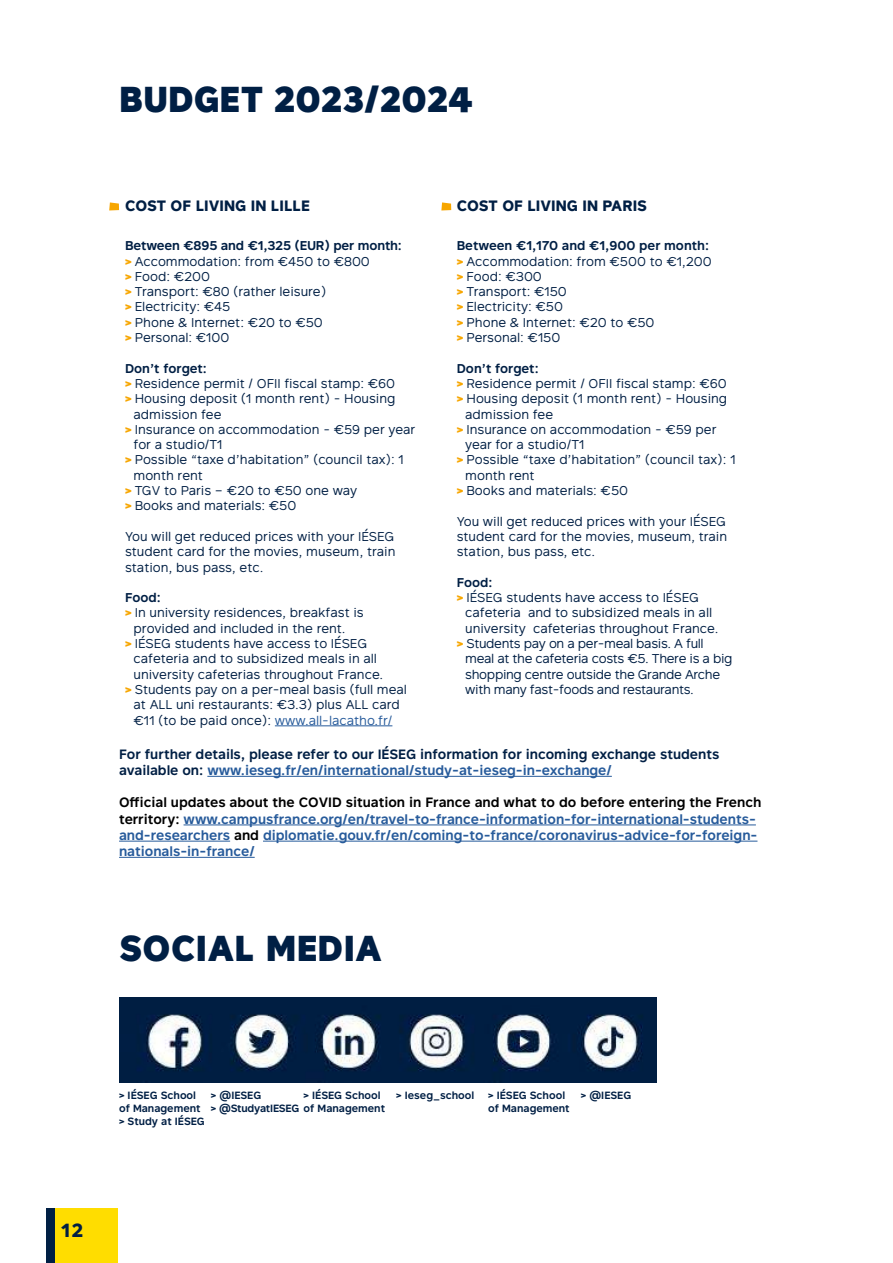
<style>
.page{position:relative;width:893px;height:1263px;background:#fff}
.page>*{position:absolute;margin:0;border:0;box-sizing:border-box;transform-origin:0 0}
.t1{font:900 36px "Rutan";letter-spacing:.005em;color:#001f44}
.t2{font:700 19.05px "Rutan";color:#001f44}
.t3{font:700 15px "Rutan";color:#001f44}
.t4{font:600 13.5px/16.2px "Rutan";color:#275b9b}
.t5{font:600 13.5px/16.2px "Rutan";color:#001f44}
.t6{font:12.75px/15.3px "Rutan";color:#001f44}
.t7{font:12.75px "Rutan";letter-spacing:-.025em;color:#001f44}
.t8{font:12.75px "Rutan";color:#275b9b}
.t9{font:600 12.75px "Rutan";color:#001f44}
.t10{font:600 10.5px/12.6px "Rutan";color:#001f44}
.s1{font-weight:600}
.s2{font-weight:700;color:#f7a600}
.s3{color:#001f44}
.s4{color:#275b9b}
.s5{color:#000}
</style>
<div class="page">
<hr style="left:207px;top:776px;width:405px;height:1px;background:#275b9b">
<hr style="left:184px;top:824px;width:572px;height:1px;background:#275b9b">
<hr style="left:119px;top:841px;width:111px;height:1px;background:#275b9b">
<hr style="left:263px;top:841px;width:494px;height:1px;background:#275b9b">
<hr style="left:119px;top:857px;width:136px;height:1px;background:#275b9b">
<hr style="left:275px;top:725px;width:117px;height:1px;background:#275b9b">
<svg style="left:109px;top:202px;width:10px;height:8px"></svg>
<svg style="left:441px;top:202px;width:10px;height:8px"></svg>
<img style="left:119px;top:997px;width:537px;height:85px">
<div style="left:47px;top:1209px;width:8px;height:54px;background:#001f44"></div>
<div style="left:55px;top:1209px;width:63px;height:54px;background:#fd0"></div>
<h1 class="t1" style="left:119px;top:69px;width:355px">BUDGET 2023/2024</h1>
<p class="t3" style="left:125px;top:193px;width:186px">COST OF LIVING IN LILLE</p>
<p class="t3" style="left:457px;top:193px;width:192px">COST OF LIVING IN PARIS</p>
<p class="t6" style="left:125px;top:237px;width:278px"><span class="s1">Between €895 and €1,325 (EUR) per month: </span><span class="s2">&gt;</span> Accommodation: from €450 to €800<br><span class="s2">&gt;</span> Food: €200<br><span class="s2">&gt;</span> Transport: €80 (rather leisure)<br><span class="s2">&gt;</span> Electricity: €45<br><span class="s2">&gt;</span> Phone &amp; Internet: €20 to €50<br><span class="s2">&gt;</span> Personal: €100</p>
<p class="t9" style="left:125px;top:358px;width:83px">Don’t forget:</p>
<p class="t6" style="left:125px;top:375px;width:272px"><span class="s2">&gt;</span> Residence permit / OFII fiscal stamp: €60</p>
<p class="t6" style="left:125px;top:390px;width:272px"><span class="s2">&gt;</span> Housing deposit (1 month rent) - Housing</p>
<p class="t6" style="left:134px;top:406px;width:89px">admission fee</p>
<p class="t6" style="left:125px;top:421px;width:292px"><span class="s2">&gt;</span> Insurance on accommodation - €59 per year</p>
<p class="t6" style="left:134px;top:436px;width:90px">for a studio/T1</p>
<p class="t6" style="left:125px;top:452px;width:280px"><span class="s2">&gt;</span> Possible “taxe d’habitation” (council tax): 1</p>
<p class="t6" style="left:134px;top:467px;width:71px">month rent</p>
<p class="t6" style="left:125px;top:482px;width:234px"><span class="s2">&gt;</span> TGV to Paris – €20 to €50 one way</p>
<p class="t6" style="left:125px;top:498px;width:173px"><span class="s2">&gt;</span> Books and materials: €50</p>
<p class="t6" style="left:125px;top:528px;width:272px;text-align:justify">You will get reduced prices with your IÉSEG student card for the movies, museum, train station, bus pass, etc.</p>
<p class="t9" style="left:125px;top:587px;width:37px">Food:</p>
<p class="t6" style="left:125px;top:605px;width:240px"><span class="s2">&gt;</span> In university residences, breakfast is</p>
<p class="t6" style="left:134px;top:620px;width:214px">provided and included in the rent.</p>
<p class="t6" style="left:125px;top:635px;width:244px"><span class="s2">&gt;</span> IÉSEG students have access to IÉSEG</p>
<p class="t6" style="left:134px;top:651px;width:245px">cafeteria and to subsidized meals in all</p>
<p class="t6" style="left:134px;top:666px;width:251px">university cafeterias throughout France.</p>
<p class="t6" style="left:125px;top:681px;width:283px"><span class="s2">&gt;</span> Students pay on a per-meal basis (full meal</p>
<p class="t6" style="left:134px;top:696px;width:268px">at ALL uni restaurants: €3.3) plus ALL card</p>
<p class="t8" style="left:134px;top:710px;width:260px"><span class="s3">€11 (to be paid once):</span> www.all-lacatho.fr/</p>
<p class="t6" style="left:457px;top:237px;width:257px"><span class="s1">Between €1,170 and €1,900 per month: </span><span class="s2">&gt;</span> Accommodation: from €500 to €1,200 <span class="s2">&gt;</span> Food: €300<br><span class="s2">&gt;</span> Transport: €150<br><span class="s2">&gt;</span> Electricity: €50<br><span class="s2">&gt;</span> Phone &amp; Internet: €20 to €50<br><span class="s2">&gt;</span> Personal: €150</p>
<p class="t9" style="left:457px;top:358px;width:83px">Don’t forget:</p>
<p class="t6" style="left:457px;top:375px;width:272px"><span class="s2">&gt;</span> Residence permit / OFII fiscal stamp: €60</p>
<p class="t6" style="left:457px;top:390px;width:272px"><span class="s2">&gt;</span> Housing deposit (1 month rent) - Housing</p>
<p class="t6" style="left:465px;top:406px;width:89px">admission fee</p>
<p class="t6" style="left:457px;top:421px;width:261px"><span class="s2">&gt;</span> Insurance on accommodation - €59 per</p>
<p class="t6" style="left:465px;top:436px;width:121px">year for a studio/T1</p>
<p class="t6" style="left:457px;top:452px;width:280px"><span class="s2">&gt;</span> Possible “taxe d’habitation” (council tax): 1</p>
<p class="t6" style="left:465px;top:467px;width:71px">month rent</p>
<p class="t6" style="left:457px;top:482px;width:173px"><span class="s2">&gt;</span> Books and materials: €50</p>
<p class="t6" style="left:457px;top:513px;width:272px;text-align:justify">You will get reduced prices with your IÉSEG student card for the movies, museum, train station, bus pass, etc.</p>
<p class="t9" style="left:457px;top:572px;width:37px">Food:</p>
<p class="t6" style="left:457px;top:589px;width:244px"><span class="s2">&gt;</span> IÉSEG students have access to IÉSEG</p>
<p class="t6" style="left:465px;top:605px;width:248px">cafeteria and to subsidized meals in all</p>
<p class="t6" style="left:465px;top:620px;width:255px">university cafeterias throughout France.</p>
<p class="t7" style="left:457px;top:633px;width:248px"><span class="s2">&gt;</span> Students pay on a per-meal basis. A full</p>
<p class="t7" style="left:465px;top:649px;width:269px">meal at the cafeteria costs €5. There is a big</p>
<p class="t7" style="left:465px;top:664px;width:256px">shopping centre outside the Grande Arche</p>
<p class="t7" style="left:465px;top:679px;width:230px">with many fast-foods and restaurants.</p>
<p class="t5" style="left:119px;top:745px;width:602px">For further details, please refer to our IÉSEG information for incoming exchange students available on: <span class="s4">www.ieseg.fr/en/international/study-at-ieseg-in-exchange/</span></p>
<p class="t4" style="left:119px;top:794px;width:644px"><span class="s5">Official updates about the COVID situation in France and what to do before entering the French territory:</span> www.campusfrance.org/en/travel-to-france-information-for-international-students&shy;and-researchers <span class="s5">and</span> diplomatie.gouv.fr/en/coming-to-france/coronavirus-advice-for-foreign&shy;nationals-in-france/</p>
<h1 class="t1" style="left:119px;top:919px;width:264px">SOCIAL MEDIA</h1>
<p class="t10" style="left:119px;top:1089px;width:87px">&gt; IÉSEG School of Management &gt; Study at IÉSEG</p>
<p class="t10" style="left:211px;top:1089px;width:176px;text-indent:93px">&gt; IÉSEG School &gt; @StudyatIESEG of Management</p>
<p class="t10" style="left:211px;top:1089px;width:52px">&gt; @IESEG</p>
<p class="t10" style="left:396px;top:1089px;width:80px">&gt; Ieseg_school</p>
<p class="t10" style="left:488px;top:1089px;width:78px">&gt; IÉSEG School</p>
<p class="t10" style="left:581px;top:1089px;width:52px">&gt; @IESEG</p>
<p class="t10" style="left:488px;top:1101px;width:83px">of Management</p>
<h2 class="t2" style="left:61px;top:1214px;width:24px">12</h2>
</div>
